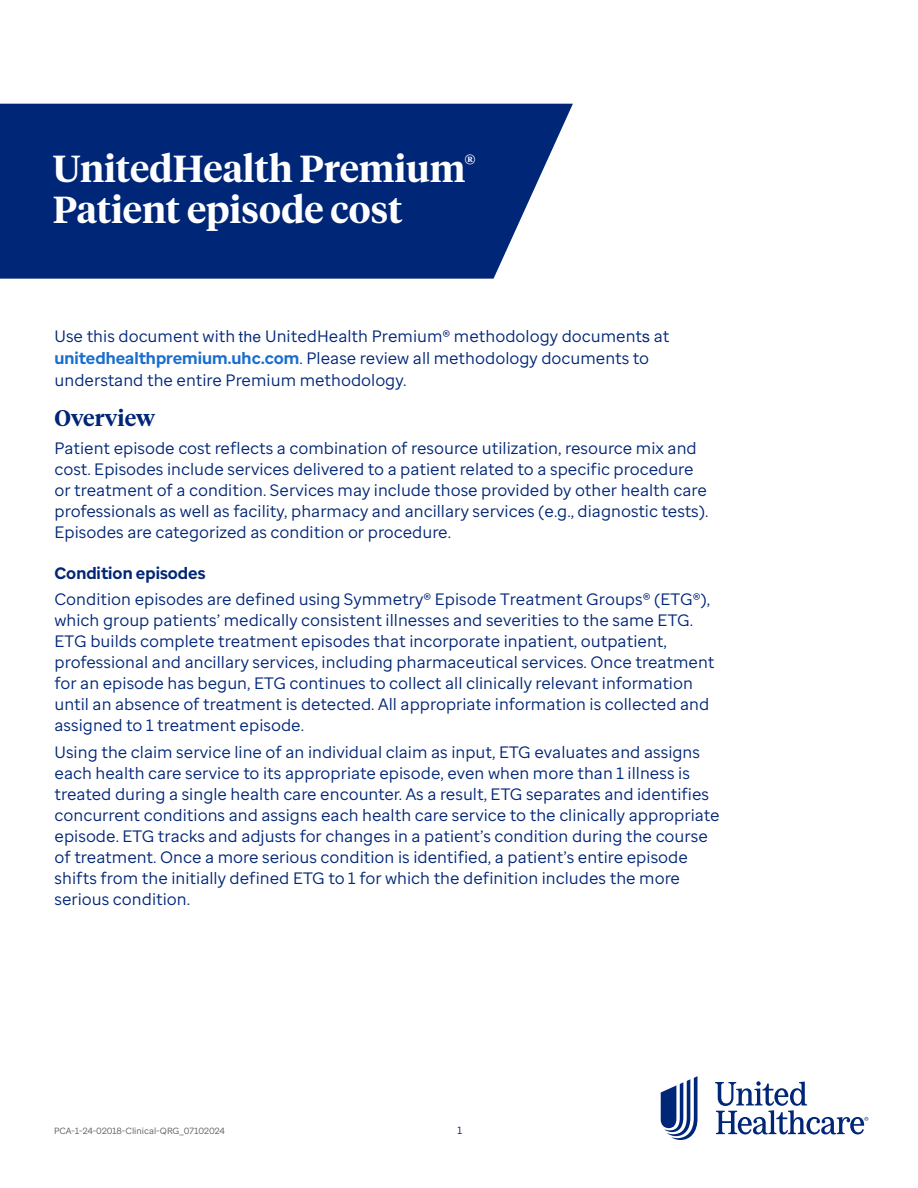
<style>
.page{position:relative;width:918px;height:1188px;background:#fff}
.page>*{position:absolute;margin:0;border:0;box-sizing:border-box;transform-origin:0 0}
.t1{font:600 37.5px/40.5px "UHC Serif Headline";color:#fff}
.t2{font:600 22.5px "UHC Serif Headline";color:#002677}
.t3{font:16.5px/21px "Enterprise Sans";color:#002677}
.t4{font:700 16.5px "Enterprise Sans";color:#002677}
.t5{font:10.5px "Enterprise Sans";color:#002677}
.t6{font:9px "Enterprise Sans";color:#5a5a5a}
.s1{font-family:"UHC Sans"}
.s2{font-family:"UHC Sans";font-size:16.95px}
.s3{font-weight:700;color:#196ecf}
</style>
<div class="page">
<svg style="left:661px;top:1076px;width:37px;height:64px"></svg>
<svg style="left:715px;top:1081px;width:153px;height:53px"></svg>
<svg style="left:0;top:104px;width:573px;height:175px;background:#123580"></svg>
<h1 class="t1" style="left:53px;top:147px;width:424px">UnitedHealth Premium<sup>®<br></sup>Patient episode cost</h1>
<p class="t3" style="left:55px;top:325px;width:616px;line-height:21.8px">Use this document with <span class="s1">the</span> UnitedHealth Premium® methodology document<span class="s2">s</span> at <span class="s3">unitedhealthpremium.uhc.com</span>. Please review all methodology documents to understand the entire Premium methodology.</p>
<h2 class="t2" style="left:55px;top:403px;width:102px">Overview</h2>
<p class="t3" style="left:55px;top:437px;width:656px">Patient episode cost reflects a combination of resource utilization, resource mix and cost. Episodes include services delivered to a patient related to a specific procedure or treatment of a condition. Services may include those provided by other health care professionals as well as facility, pharmacy and ancillary services (e.g., diagnostic tests).<br>Episodes are categorized as condition or procedure.</p>
<p class="t4" style="left:55px;top:563px;width:153px">Condition episodes</p>
<p class="t3" style="left:55px;top:588px;width:661px">Condition episodes are defined using Symmetry® Episode Treatment Groups® (ETG®), which group patients’ medically consistent illnesses and severities to the same ETG.<br>ETG builds complete treatment episodes that incorporate inpatient, outpatient, professional and ancillary services, including pharmaceutical services. Once treatment for an episode has begun, ETG continues to collect all clinically relevant information until an absence of treatment is detected. All appropriate information is collected and assigned to 1 treatment episode.</p>
<p class="t3" style="left:55px;top:742px;width:667px">Using the claim service line of an individual claim as input, ETG evaluates and assigns each health care service to its appropriate episode, even when more than 1 illness is treated during a single health care encounter. As a result, ETG separates and identifies concurrent conditions and assigns each health care service to the clinically appropriate episode. ETG tracks and adjusts for changes in a patient’s condition during the course of treatment. Once a more serious condition is identified, a patient’s entire episode shifts from the initially defined ETG to 1 for which the definition includes the more serious condition.</p>
<p class="t6" style="left:54px;top:1125px;width:172px">PCA-1-24-02018-Clinical-QRG_07102024</p>
<p class="t5" style="left:458px;top:1123px;width:6px">1</p>
</div>
